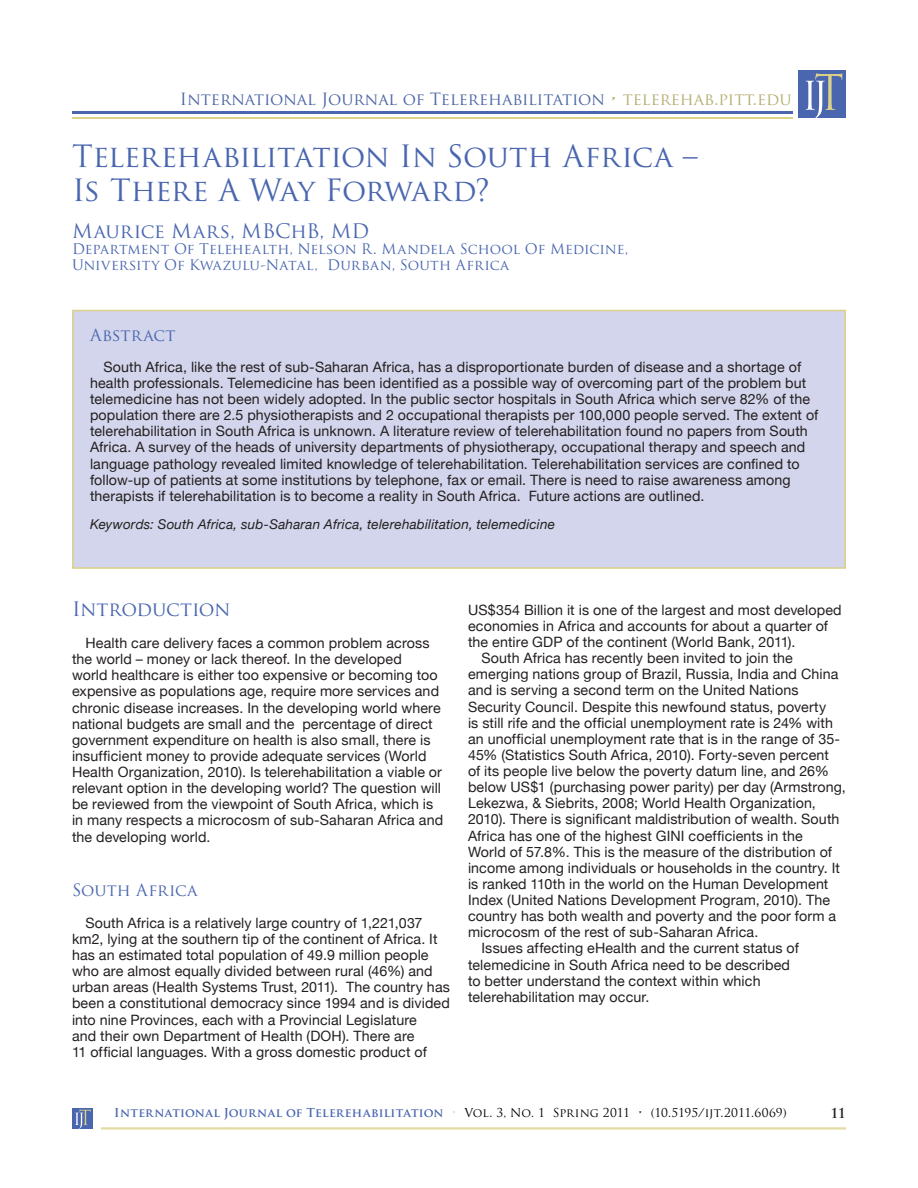
<style>
.page{position:relative;width:918px;height:1188px;background:#fff}
.page>*{position:absolute;margin:0;border:0;box-sizing:border-box;transform-origin:0 0}
.t1{font:30px/34.5px "Trajan Pro";letter-spacing:-.02em;color:#4966af}
.t2{font:19.5px "Trajan Pro";letter-spacing:-.01em;color:#4966af}
.t3{font:16.5px "Trajan Pro";color:#4d66a4}
.Heading_3{font:16.5px "Trajan Pro";letter-spacing:.005em;color:#4966af}
.Paragraph_1{font:14.25px/16.2px "Helvetica Neue";letter-spacing:.01em;color:#231f20}
.t4{font:14.25px/15.8px "Trajan Pro";color:#4966af}
.Paragraph_3{font:italic 13.5px "Helvetica Neue";letter-spacing:.015em;color:#231f20}
.t5{font:700 13.5px "Trajan Pro";color:#231f20}
.t6{font:12px "Trajan Pro";letter-spacing:-.01em;color:#000}
.s1{font-weight:700;color:#b5ae73}
.s2{color:#b5ae73}
.s3{font-weight:700;color:#4966af}
.s4{color:#dbd189}
</style>
<div class="page">
<div style="left:798px;top:70px;width:48px;height:48px;background:#4966af"></div>
<svg style="left:806px;top:73px;width:36px;height:45px"></svg>
<hr style="left:72px;top:112px;width:720px;height:2px;background:#4966af">
<hr style="left:72px;top:117px;width:720px;height:1px;background:#dbd189">
<div style="left:72px;top:1108px;width:20px;height:21px;background:#4966af"></div>
<svg style="left:75px;top:1109px;width:16px;height:20px"></svg>
<hr style="left:101px;top:1128px;width:745px;height:1px;background:#dbd189">
<hr style="left:101px;top:1129px;width:745px;height:1px;background:#dbd189">
<div style="left:72px;top:310px;width:774px;height:259px;background:#d2d5eb;border:2px solid #dbd189"></div>
<p class="t3" style="left:180px;top:88px;width:613px">International Journal of Telerehabilitation <span class="s1">•</span> <span class="s2">telerehab.pitt.edu</span></p>
<p class="t1" style="left:72px;top:138px;width:627px">Telerehabilitation In South Africa –<br>Is There A Way Forward?</p>
<p class="t2" style="left:72px;top:219px;width:299px">Maurice Mars, MBChB, MD</p>
<p class="t4" style="left:72px;top:241px;width:558px">Department Of Telehealth, Nelson R. Mandela School Of Medicine,<br>University Of Kwazulu-Natal, Durban, South Africa</p>
<p class="Heading_3" style="left:90px;top:325px;width:87px">Abstract</p>
<p class="Paragraph_1" style="left:90px;top:358px;width:730px;text-indent:14px">South Africa, like the rest of sub-Saharan Africa, has a disproportionate burden of disease and a shortage of health professionals. Telemedicine has been identified as a possible way of overcoming part of the problem but telemedicine has not been widely adopted. In the public sector hospitals in South Africa which serve 82% of the population there are 2.5 physiotherapists and 2 occupational therapists per 100,000 people served. The extent of telerehabilitation in South Africa is unknown. A literature review of telerehabilitation found no papers from South Africa. A survey of the heads of university departments of physiotherapy, occupational therapy and speech and language pathology revealed limited knowledge of telerehabilitation. Telerehabilitation services are confined to follow-up of patients at some institutions by telephone, fax or email. There is need to raise awareness among therapists if telerehabilitation is to become a reality in South Africa. Future actions are outlined.</p>
<p class="Paragraph_3" style="left:90px;top:516px;width:467px">Keywords: South Africa, sub-Saharan Africa, telerehabilitation, telemedicine</p>
<p class="t2" style="left:72px;top:596px;width:160px">Introduction</p>
<p class="Paragraph_1" style="left:72px;top:635px;width:373px;text-indent:14px">Health care delivery faces a common problem across the world – money or lack thereof. In the developed<br>world healthcare is either too expensive or becoming too expensive as populations age, require more services and chronic disease increases. In the developing world where national budgets are small and the percentage of direct government expenditure on health is also small, there is insufficient money to provide adequate services (World Health Organization, 2010). Is telerehabilitation a viable or relevant option in the developing world? The question will be reviewed from the viewpoint of South Africa, which is in many respects a microcosm of sub-Saharan Africa and the developing world.</p>
<p class="Heading_3" style="left:72px;top:879px;width:127px">South Africa</p>
<p class="Paragraph_1" style="left:72px;top:914px;width:379px;text-indent:14px">South Africa is a relatively large country of 1,221,037 km2, lying at the southern tip of the continent of Africa. It has an estimated total population of 49.9 million people who are almost equally divided between rural (46%) and urban areas (Health Systems Trust, 2011). The country has been a constitutional democracy since 1994 and is divided into nine Provinces, each with a Provincial Legislature<br>and their own Department of Health (DOH). There are<br>11 official languages. With a gross domestic product of</p>
<p class="Paragraph_1" style="left:468px;top:601px;width:375px">US$354 Billion it is one of the largest and most developed economies in Africa and accounts for about a quarter of the entire GDP of the continent (World Bank, 2011).</p>
<p class="Paragraph_1" style="left:468px;top:650px;width:379px;text-indent:14px">South Africa has recently been invited to join the emerging nations group of Brazil, Russia, India and China and is serving a second term on the United Nations Security Council. Despite this newfound status, poverty<br>is still rife and the official unemployment rate is 24% with an unofficial unemployment rate that is in the range of 35- 45% (Statistics South Africa, 2010). Forty-seven percent<br>of its people live below the poverty datum line, and 26% below US$1 (purchasing power parity) per day (Armstrong, Lekezwa, &amp; Siebrits, 2008; World Health Organization, 2010). There is significant maldistribution of wealth. South Africa has one of the highest GINI coefficients in the<br>World of 57.8%. This is the measure of the distribution of income among individuals or households in the country. It is ranked 110th in the world on the Human Development Index (United Nations Development Program, 2010). The country has both wealth and poverty and the poor form a microcosm of the rest of sub-Saharan Africa.</p>
<p class="Paragraph_1" style="left:468px;top:940px;width:332px;text-indent:14px">Issues affecting eHealth and the current status of telemedicine in South Africa need to be described to better understand the context within which telerehabilitation may occur.</p>
<p class="t6" style="left:114px;top:1105px;width:674px"><span class="s3">International Journal of Telerehabilitation</span> <span class="s4">•</span> Vol. 3, No. 1 Spring 2011 • (10.5195/ijt.2011.6069)</p>
<p class="t5" style="left:830px;top:1105px;width:17px">11</p>
</div>
